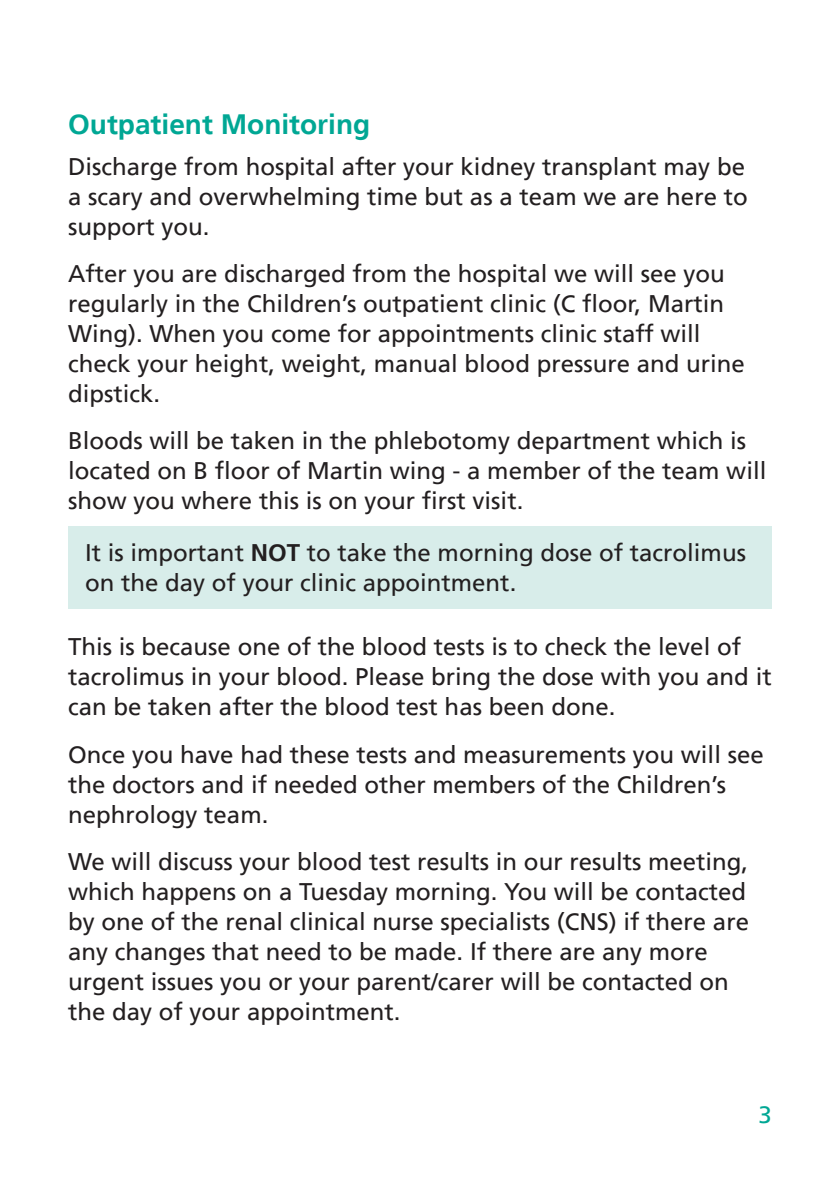
<style>
.page{position:relative;width:840px;height:1191px;background:#fff}
.page>*{position:absolute;margin:0;border:0;box-sizing:border-box;transform-origin:0 0}
.Main_Headings{font:700 28px "Frutiger LT";color:#00a794}
.Body_Text{font:24px/30px "Frutiger LT";color:#231f20}
.t1{font:24px "Frutiger LT";color:#00a794}
.s1{font-weight:700}
</style>
<div class="page">
<div style="left:68px;top:526px;width:703px;height:82px;background:#d8edea"></div>
<p class="Main_Headings" style="left:68px;top:108px;width:303px">Outpatient Monitoring</p>
<p class="Body_Text" style="left:68px;top:152px;width:680px;text-align:justify">Discharge from hospital after your kidney transplant may be a scary and overwhelming time but as a team we are here to support you.</p>
<p class="Body_Text" style="left:68px;top:259px;width:678px">After you are discharged from the hospital we will see you regularly in the Children’s outpatient clinic (C floor, Martin Wing). When you come for appointments clinic staff will check your height, weight, manual blood pressure and urine dipstick.</p>
<p class="Body_Text" style="left:68px;top:426px;width:699px">Bloods will be taken in the phlebotomy department which is located on B floor of Martin wing - a member of the team will show you where this is on your first visit.</p>
<p class="Body_Text" style="left:85px;top:538px;width:662px">It is important <span class="s1">NOT</span> to take the morning dose of tacrolimus on the day of your clinic appointment.</p>
<p class="Body_Text" style="left:68px;top:632px;width:704px">This is because one of the blood tests is to check the level of tacrolimus in your blood. Please bring the dose with you and it can be taken after the blood test has been done.</p>
<p class="Body_Text" style="left:68px;top:739px;width:696px">Once you have had these tests and measurements you will see the doctors and if needed other members of the Children’s nephrology team.</p>
<p class="Body_Text" style="left:68px;top:846px;width:682px">We will discuss your blood test results in our results meeting, which happens on a Tuesday morning. You will be contacted by one of the renal clinical nurse specialists (CNS) if there are any changes that need to be made. If there are any more urgent issues you or your parent/carer will be contacted on the day of your appointment.</p>
<p class="t1" style="left:758px;top:1101px;width:15px">3</p>
</div>
